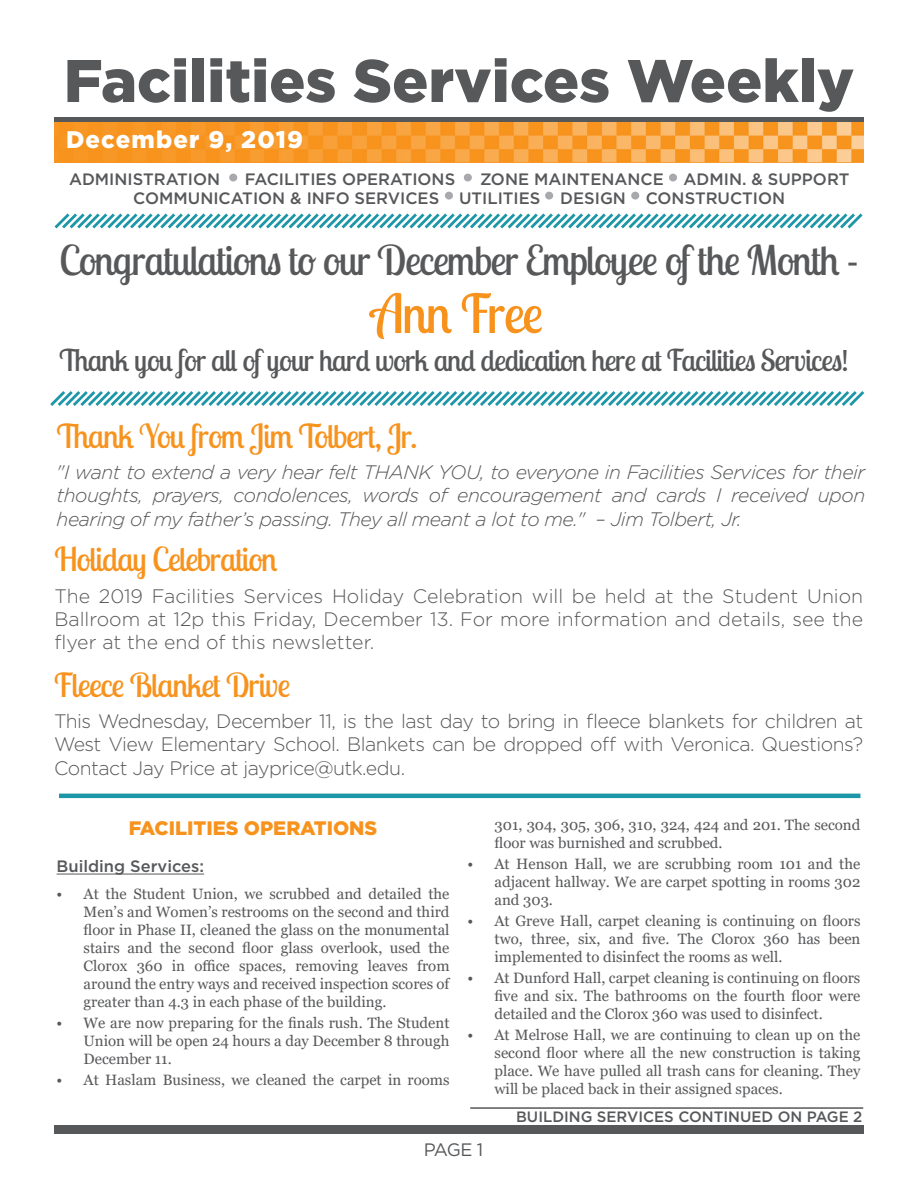
<style>
.page{position:relative;width:918px;height:1188px;background:#fff}
.page>*{position:absolute;margin:0;border:0;box-sizing:border-box;transform-origin:0 0}
.t1{font:900 60px "Gotham";color:#57585a}
.t2{font:53.55px "Lobster Two";letter-spacing:-.04em;color:#f7931d}
.t3{font:40.95px "Lobster Two";letter-spacing:-.04em;color:#57585a}
.t4{font:33px "Lobster Two";letter-spacing:-.025em;color:#f7931d}
.t5{font:30px "Lobster Two";letter-spacing:-.025em;color:#57585a}
.t6{font:900 24px "Gotham";letter-spacing:.05em;color:#fff}
.t7{font:300 19.5px/23.4px "Gotham";letter-spacing:-.025em;color:#57585a;text-align:justify}
.t8{font:italic 300 19.5px/23.4px "Gotham";letter-spacing:-.025em;color:#57585a;text-align:justify}
.t9{font:900 19.5px "Gotham";color:#f7931d}
.t10{font:18px "Gotham";color:#57585a}
.t11{font:500 16.5px/19.8px "Gotham";color:#57585a}
.t12{font:15px/18px "Georgia";color:#57585a;text-align:justify}
.t13{font:500 15px "Gotham";color:#57585a}
</style>
<div class="page">
<div style="left:54px;top:117px;width:810px;height:6px;background:#57585a"></div>
<div style="left:54px;top:1125px;width:810px;height:9px;background:#57585a"></div>
<img style="left:54px;top:122px;width:810px;height:40px">
<div style="left:229px;top:174px;width:8px;height:7px;background:#a8a9ad;border-radius:50%"></div>
<div style="left:445px;top:192px;width:8px;height:8px;background:#a8a9ad;border-radius:50%"></div>
<div style="left:669px;top:174px;width:8px;height:7px;background:#a8a9ad;border-radius:50%"></div>
<div style="left:464px;top:174px;width:8px;height:7px;background:#a8a9ad;border-radius:50%"></div>
<div style="left:545px;top:192px;width:8px;height:8px;background:#a8a9ad;border-radius:50%"></div>
<div style="left:631px;top:192px;width:8px;height:8px;background:#a8a9ad;border-radius:50%"></div>
<hr style="left:470px;top:1107px;width:393px;height:2px;background:#57585a">
<hr style="left:57px;top:874px;width:147px;height:1px;background:#57585a">
<hr style="left:59px;top:794px;width:801px;height:4px;background:#1d97a8">
<svg style="left:54px;top:213px;width:809px;height:16px"></svg>
<svg style="left:50px;top:391px;width:815px;height:15px"></svg>
<p class="t1" style="left:64px;top:39px;width:792px">Facilities Services Weekly</p>
<p class="t6" style="left:66px;top:123px;width:239px">December 9, 2019</p>
<p class="t11" style="left:69px;top:169px;width:153px">ADMINISTRATION</p>
<p class="t11" style="left:245px;top:169px;width:212px">FACILITIES OPERATIONS</p>
<p class="t11" style="left:133px;top:169px;width:718px;text-indent:347px">ZONE MAINTENANCE ADMIN. &amp; SUPPORT<br>COMMUNICATION &amp; INFO SERVICES UTILITIES DESIGN CONSTRUCTION</p>
<p class="t3" style="left:59px;top:234px;width:802px">Congratulations to our December Employee of the Month -</p>
<p class="t2" style="left:371px;top:279px;width:173px">Ann Free</p>
<p class="t5" style="left:59px;top:341px;width:791px">Thank you for all of your hard work and dedication here at Facilities Services!</p>
<p class="t4" style="left:57px;top:415px;width:362px">Thank You from Jim Tolbert, Jr.</p>
<p class="t8" style="left:57px;top:460px;width:810px">"I want to extend a very hear felt THANK YOU, to everyone in Facilities Services for their thoughts, prayers, condolences, words of encouragement and cards I received upon hearing of my father’s passing. They all meant a lot to me." – Jim Tolbert, Jr.</p>
<p class="t4" style="left:55px;top:538px;width:225px">Holiday Celebration</p>
<p class="t7" style="left:55px;top:584px;width:810px">The 2019 Facilities Services Holiday Celebration will be held at the Student Union Ballroom at 12p this Friday, December 13. For more information and details, see the flyer at the end of this newsletter.</p>
<p class="t4" style="left:54px;top:664px;width:238px">Fleece Blanket Drive</p>
<p class="t7" style="left:54px;top:709px;width:811px">This Wednesday, December 11, is the last day to bring in fleece blankets for children at West View Elementary School. Blankets can be dropped off with Veronica. Questions?<br>Contact Jay Price at jayprice@utk.edu.</p>
<p class="t9" style="left:129px;top:814px;width:250px">FACILITIES OPERATIONS</p>
<p class="t11" style="left:57px;top:856px;width:149px">Building Services:</p>
<p class="t12" style="left:84px;top:886px;width:367px;text-indent:-27px">• At the Student Union, we scrubbed and detailed the Men’s and Women’s restrooms on the second and third floor in Phase II, cleaned the glass on the monumental stairs and the second floor glass overlook, used the Clorox 360 in office spaces, removing leaves from around the entry ways and received inspection scores of greater than 4.3 in each phase of the building.</p>
<p class="t12" style="left:84px;top:1015px;width:367px;text-indent:-27px">• We are now preparing for the finals rush. The Student Union will be open 24 hours a day December 8 through December 11.</p>
<p class="t12" style="left:57px;top:1072px;width:394px">• At Haslam Business, we cleaned the carpet in rooms</p>
<p class="t12" style="left:495px;top:816px;width:367px">301, 304, 305, 306, 310, 324, 424 and 201. The second floor was burnished and scrubbed.</p>
<p class="t12" style="left:495px;top:855px;width:367px;text-indent:-27px">• At Henson Hall, we are scrubbing room 101 and the adjacent hallway. We are carpet spotting in rooms 302 and 303.</p>
<p class="t12" style="left:495px;top:912px;width:367px;text-indent:-27px">• At Greve Hall, carpet cleaning is continuing on floors two, three, six, and five. The Clorox 360 has been implemented to disinfect the rooms as well.</p>
<p class="t12" style="left:495px;top:969px;width:367px;text-indent:-27px">• At Dunford Hall, carpet cleaning is continuing on floors five and six. The bathrooms on the fourth floor were detailed and the Clorox 360 was used to disinfect.</p>
<p class="t12" style="left:495px;top:1026px;width:367px;text-indent:-27px">• At Melrose Hall, we are continuing to clean up on the second floor where all the new construction is taking place. We have pulled all trash cans for cleaning. They will be placed back in their assigned spaces.</p>
<p class="t13" style="left:516px;top:1107px;width:348px">BUILDING SERVICES CONTINUED ON PAGE 2</p>
<p class="t10" style="left:424px;top:1138px;width:61px">PAGE 1</p>
</div>
